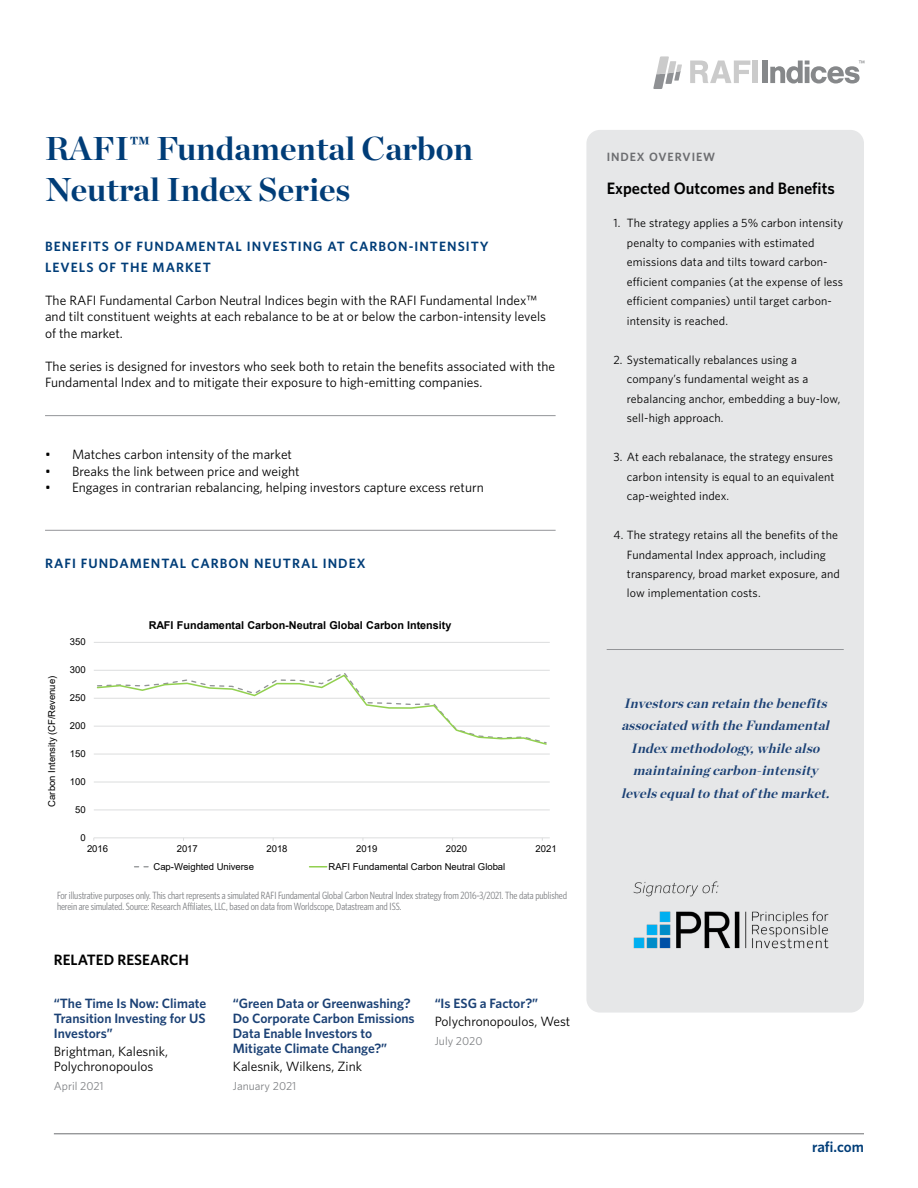
<style>
.page{position:relative;width:918px;height:1188px;background:#fff}
.page>*{position:absolute;margin:0;border:0;box-sizing:border-box;transform-origin:0 0}
.t1{font:700 33px/40.5px "Chronicle Display";color:#003d78}
.t2{font:600 16.5px "Whitney";color:#000}
.t3{font:600 15px "Whitney";color:#000}
.t4{font:600 15px "Whitney";letter-spacing:-.005em;color:#003d78}
.t5{font:13.5px/16.5px "Whitney";color:#000}
.t6{font:600 13.5px/15px "Whitney";color:#1b4175}
.t7{font:italic 700 13.5px/22.5px "Chronicle Display";color:#1b4175;text-align:center}
.t8{font:600 13.5px/21px "Whitney";letter-spacing:.075em;color:#003d78}
.t9{font:12px/19.5px "Whitney";letter-spacing:.01em;color:#000}
.t10{font:600 12px "Whitney";letter-spacing:.075em;color:#6d6e71}
.t11{font:11.7px "Whitney";color:#808285}
.t12{font:700 10.8px "Arial";color:#000}
.t13{font:10.5px/11.2px "Whitney Condensed";letter-spacing:-.01em;color:#808285}
.t14{font:9.45px "Arial";color:#000}
</style>
<div class="page">
<div style="left:586px;top:130px;width:278px;height:883px;background:#e6e7e8;border-radius:14px"></div>
<hr style="left:54px;top:1133px;width:810px;height:1px;background:#6d6e71">
<img style="left:633px;top:881px;width:196px;height:68px">
<hr style="left:45px;top:415px;width:511px;height:1px;background:#939598">
<hr style="left:45px;top:530px;width:511px;height:1px;background:#939598">
<hr style="left:94px;top:810px;width:456px;height:1px;background:#dcddde">
<hr style="left:94px;top:782px;width:456px;height:1px;background:#dcddde">
<hr style="left:94px;top:754px;width:456px;height:1px;background:#dcddde">
<hr style="left:94px;top:726px;width:456px;height:1px;background:#dcddde">
<hr style="left:94px;top:698px;width:456px;height:1px;background:#dcddde">
<hr style="left:94px;top:670px;width:456px;height:1px;background:#dcddde">
<hr style="left:94px;top:642px;width:456px;height:1px;background:#dcddde">
<hr style="left:94px;top:838px;width:456px;height:1px;background:#dcddde">
<svg style="left:96px;top:673px;width:452px;height:72px"></svg>
<svg style="left:310px;top:866px;width:17px;height:2px"></svg>
<hr style="left:607px;top:649px;width:237px;height:1px;background:#939598">
<div style="left:753px;top:61px;width:5px;height:22px;background:#cbcbcb"></div>
<div style="left:762px;top:61px;width:5px;height:22px;background:#86888a"></div>
<svg style="left:653px;top:56px;width:29px;height:33px"></svg>
<svg style="left:690px;top:61px;width:60px;height:22px"></svg>
<svg style="left:770px;top:60px;width:94px;height:24px"></svg>
<h1 class="t1" style="left:45px;top:126px;width:430px">RAFI™ Fundamental Carbon<br>Neutral Index Series</h1>
<p class="t8" style="left:45px;top:236px;width:445px">BENEFITS OF FUNDAMENTAL INVESTING AT CARBON-INTENSITY<br>LEVELS OF THE MARKET</p>
<p class="t5" style="left:45px;top:291px;width:503px">The RAFI Fundamental Carbon Neutral Indices begin with the RAFI Fundamental Index™ and tilt constituent weights at each rebalance to be at or below the carbon-intensity levels of the market.</p>
<p class="t5" style="left:45px;top:357px;width:512px">The series is designed for investors who seek both to retain the benefits associated with the<br>Fundamental Index and to mitigate their exposure to high-emitting companies.</p>
<p class="t5" style="left:45px;top:446px;width:249px">• Matches carbon intensity of the market</p>
<p class="t5" style="left:45px;top:463px;width:256px">• Breaks the link between price and weight</p>
<p class="t5" style="left:45px;top:479px;width:440px">• Engages in contrarian rebalancing, helping investors capture excess return</p>
<p class="t8" style="left:45px;top:553px;width:322px">RAFI FUNDAMENTAL CARBON NEUTRAL INDEX</p>
<p class="t14" style="left:45px;top:807px;width:132px;rotate:-90deg">Carbon Intensity (CF/Revenue)</p>
<p class="t14" style="left:70px;top:636px;width:17px">350</p>
<p class="t14" style="left:70px;top:664px;width:17px">300</p>
<p class="t14" style="left:70px;top:692px;width:17px">250</p>
<p class="t14" style="left:70px;top:719px;width:17px">200</p>
<p class="t14" style="left:70px;top:747px;width:17px">150</p>
<p class="t14" style="left:70px;top:775px;width:17px">100</p>
<p class="t14" style="left:75px;top:803px;width:12px">50</p>
<p class="t14" style="left:80px;top:831px;width:7px">0</p>
<p class="t12" style="left:149px;top:617px;width:304px">RAFI Fundamental Carbon-Neutral Global Carbon Intensity</p>
<p class="t14" style="left:87px;top:842px;width:23px">2016</p>
<p class="t14" style="left:177px;top:842px;width:23px">2017</p>
<p class="t14" style="left:266px;top:842px;width:23px">2018</p>
<p class="t14" style="left:356px;top:842px;width:23px">2019</p>
<p class="t14" style="left:446px;top:842px;width:23px">2020</p>
<p class="t14" style="left:536px;top:842px;width:23px">2021</p>
<p class="t14" style="left:154px;top:860px;width:102px">Cap-Weighted Universe</p>
<p class="t14" style="left:329px;top:860px;width:178px">RAFI Fundamental Carbon Neutral Global</p>
<p class="t13" style="left:57px;top:890px;width:511px">For illustrative purposes only. This chart represents a simulated RAFI Fundamental Global Carbon Neutral Index strategy from 2016–3/2021. The data published herein are simulated. Source: Research Affiliates, LLC, based on data from Worldscope, Datastream and ISS.</p>
<p class="t3" style="left:54px;top:950px;width:137px">RELATED RESEARCH</p>
<p class="t6" style="left:54px;top:995px;width:154px;text-align:justify">“The Time Is Now: Climate Transition Investing for US Investors”</p>
<p class="t5" style="left:54px;top:1044px;width:116px;line-height:15px">Brightman, Kalesnik,<br>Polychronopoulos</p>
<p class="t11" style="left:54px;top:1078px;width:51px">April 2021</p>
<p class="t6" style="left:233px;top:995px;width:183px">“Green Data or Greenwashing?<br>Do Corporate Carbon Emissions<br>Data Enable Investors to<br>Mitigate Climate Change?”</p>
<p class="t5" style="left:233px;top:1058px;width:131px">Kalesnik, Wilkens, Zink</p>
<p class="t11" style="left:233px;top:1078px;width:65px">January 2021</p>
<p class="t6" style="left:435px;top:995px;width:105px">“Is ESG a Factor?”</p>
<p class="t5" style="left:435px;top:1013px;width:137px">Polychronopoulos, West</p>
<p class="t11" style="left:435px;top:1033px;width:49px">July 2020</p>
<p class="t10" style="left:607px;top:149px;width:110px">INDEX OVERVIEW</p>
<h2 class="t2" style="left:607px;top:177px;width:230px">Expected Outcomes and Benefits</h2>
<p class="t9" style="left:627px;top:213px;width:218px;text-indent:-14px">1. The strategy applies a 5% carbon intensity penalty to companies with estimated emissions data and tilts toward carbon&shy;efficient companies (at the expense of less efficient companies) until target carbon&shy;intensity is reached.</p>
<p class="t9" style="left:627px;top:350px;width:215px;text-indent:-14px">2. Systematically rebalances using a company’s fundamental weight as a rebalancing anchor, embedding a buy-low, sell-high approach.</p>
<p class="t9" style="left:627px;top:447px;width:209px;text-indent:-14px">3. At each rebalanace, the strategy ensures carbon intensity is equal to an equivalent cap-weighted index.</p>
<p class="t9" style="left:627px;top:525px;width:215px;text-indent:-14px">4. The strategy retains all the benefits of the Fundamental Index approach, including transparency, broad market exposure, and low implementation costs.</p>
<p class="t7" style="left:621px;top:691px;width:214px">Investorscan retain thebenefits associatedwith theFundamental<br>Indexmethodology,whilealso maintainingcarbon-intensity levelsequaltothatof themarket.</p>
<p class="t4" style="left:812px;top:1137px;width:53px">rafi.com</p>
</div>
